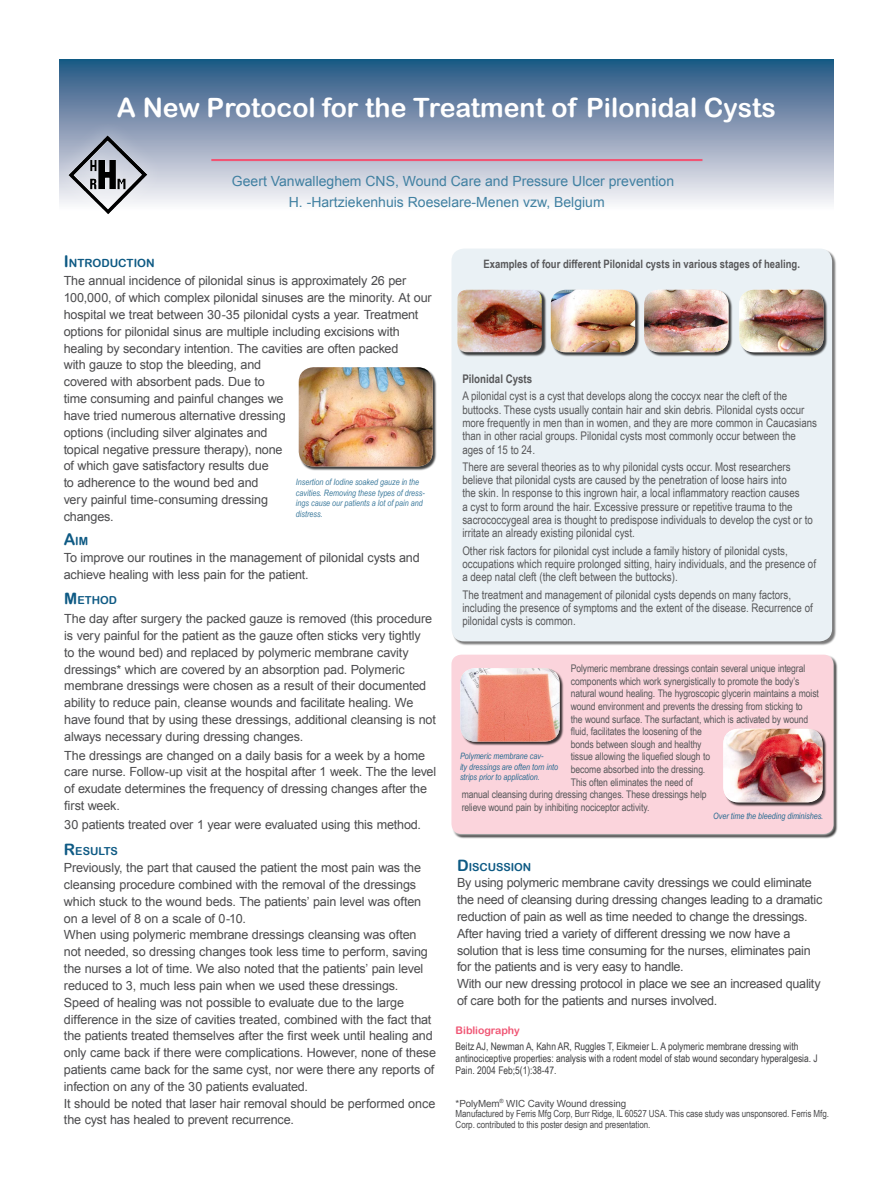
<style>
.page{position:relative;width:893px;height:1191px;background:#fff}
.page>*{position:absolute;margin:0;border:0;box-sizing:border-box;transform-origin:0 0}
.t1{font:26.6px "Arial Rounded MT Bold";color:#fff}
.t2{font:14px/21px "Arial";color:#4080a1}
.t3{font:12.6px/16.8px "Arial";letter-spacing:-.015em;color:#4b4b4d}
.t4{font:11.9px/13.3px "Arial Narrow";color:#58585a}
.t5{font:700 11.9px "Arial Narrow";color:#58585a}
.t6{font:700 11.55px "Arial Narrow";color:#58585a}
.t7{font:11.27px "Arial Rounded MT Bold";color:#0e5a84}
.t8{font:11.02px "Arial Rounded MT Bold";color:#0e5a84}
.t9{font:10.5px "Arial Narrow";letter-spacing:-.01em;color:#58585a}
.t10{font:10.5px/11.9px "Arial Narrow";color:#3e3e40}
.t11{font:10.5px "Arial Rounded MT Bold";color:#f05574}
.t12{font:9.8px/10.5px "Arial Narrow";letter-spacing:-.01em;color:#4b4b4d}
.t13{font:9.8px "Arial";letter-spacing:-.01em;color:#4b4b4d}
.t14{font:italic 8.75px/10.5px "Arial Narrow";color:#3e7b9d}
.t15{font:italic 8.75px/10.5px "Arial Narrow";color:#266a90}
.s1{font-size:16.1px}
.s2{font-size:15.75px}
</style>
<div class="page">
<div style="left:59px;top:60px;width:774px;height:151px;background:linear-gradient(to bottom,#265381,#fff9fb)"></div>
<div style="left:452px;top:249px;width:384px;height:397px;background:#000;opacity:.75"></div>
<div style="left:451px;top:248px;width:381px;height:393px;background:#eaf1f5;border-radius:13px"></div>
<div style="left:449px;top:652px;width:387px;height:184px;background:#fff;opacity:.75"></div>
<div style="left:451px;top:654px;width:382px;height:180px;background:#fbd4dc;border-radius:10px"></div>
<div style="left:299px;top:368px;width:138px;height:103px;background:#000;opacity:.75"></div>
<img style="left:299px;top:367px;width:134px;height:99px">
<hr style="left:211px;top:159px;width:491px;height:2px;background:#f05574">
<div style="left:645px;top:290px;width:88px;height:66px;background:#000;opacity:.75"></div>
<img style="left:644px;top:290px;width:84px;height:62px">
<div style="left:724px;top:729px;width:103px;height:77px;background:#000;opacity:.75"></div>
<img style="left:723px;top:729px;width:99px;height:73px">
<div style="left:461px;top:668px;width:103px;height:78px;background:#000;opacity:.75"></div>
<img style="left:460px;top:668px;width:100px;height:73px">
<div style="left:49px;top:116px;width:111px;height:111px;background:#fff;opacity:.75"></div>
<img style="left:69px;top:137px;width:62px;height:77px">
<div style="left:458px;top:290px;width:88px;height:66px;background:#000;opacity:.75"></div>
<img style="left:457px;top:290px;width:85px;height:62px">
<div style="left:551px;top:290px;width:88px;height:66px;background:#000;opacity:.75"></div>
<img style="left:551px;top:290px;width:84px;height:62px">
<div style="left:740px;top:290px;width:88px;height:66px;background:#000;opacity:.75"></div>
<img style="left:739px;top:290px;width:84px;height:62px">
<h1 class="t1" style="left:117px;top:92px;width:660px">A New Protocol for the Treatment of Pilonidal Cysts</h1>
<p class="t2" style="left:289px;top:171px;width:387px;text-indent:-57px">Geert Vanwalleghem CNS, Wound Care and Pressure Ulcer prevention<br>H. -Hartziekenhuis Roeselare-Menen vzw, Belgium</p>
<p class="t7" style="left:64px;top:256px;width:92px"><span class="s1">I</span>NTRODUCTION</p>
<p class="t3" style="left:64px;top:273px;width:369px">The annual incidence of pilonidal sinus is approximately 26 per 100,000, of which complex pilonidal sinuses are the minority. At our hospital we treat between 30-35 pilonidal cysts a year. Treatment options for pilonidal sinus are multiple including excisions with healing by secondary intention. The cavities are often packed<br>with gauze to stop the bleeding, and<br>covered with absorbent pads. Due to<br>time consuming and painful changes we<br>have tried numerous alternative dressing<br>options (including silver alginates and<br>topical negative pressure therapy), none<br>of which gave satisfactory results due<br>to adherence to the wound bed and<br>very painful time-consuming dressing<br>changes.</p>
<p class="t7" style="left:64px;top:535px;width:26px"><span class="s1">A</span>IM</p>
<p class="t3" style="left:64px;top:549px;width:358px">To improve our routines in the management of pilonidal cysts and achieve healing with less pain for the patient.</p>
<p class="t8" style="left:64px;top:594px;width:54px"><span class="s2">M</span> ETHOD</p>
<p class="t3" style="left:64px;top:610px;width:373px">The day after surgery the packed gauze is removed (this procedure is very painful for the patient as the gauze often sticks very tightly<br>to the wound bed) and replaced by polymeric membrane cavity dressings* which are covered by an absorption pad. Polymeric membrane dressings were chosen as a result of their documented ability to reduce pain, cleanse wounds and facilitate healing. We have found that by using these dressings, additional cleansing is not always necessary during dressing changes.</p>
<p class="t3" style="left:64px;top:747px;width:373px">The dressings are changed on a daily basis for a week by a home care nurse. Follow-up visit at the hospital after 1 week. The the level of exudate determines the frequency of dressing changes after the first week.</p>
<p class="t3" style="left:64px;top:816px;width:358px">30 patients treated over 1 year were evaluated using this method.</p>
<p class="t8" style="left:64px;top:845px;width:55px"><span class="s2">R</span> ESULTS</p>
<p class="t3" style="left:64px;top:859px;width:374px">Previously, the part that caused the patient the most pain was the cleansing procedure combined with the removal of the dressings which stuck to the wound beds. The patients’ pain level was often on a level of 8 on a scale of 0-10.<br>When using polymeric membrane dressings cleansing was often not needed, so dressing changes took less time to perform, saving the nurses a lot of time. We also noted that the patients’ pain level reduced to 3, much less pain when we used these dressings.<br>Speed of healing was not possible to evaluate due to the large difference in the size of cavities treated, combined with the fact that the patients treated themselves after the first week until healing and only came back if there were complications. However, none of these patients came back for the same cyst, nor were there any reports of infection on any of the 30 patients evaluated.<br>It should be noted that laser hair removal should be performed once the cyst has healed to prevent recurrence.</p>
<p class="t14" style="left:296px;top:476px;width:130px">Insertion of Iodine soaked gauze in the cavities. Removing these types of dress&shy;ings cause our patients a lot of pain and distress.</p>
<p class="t6" style="left:484px;top:255px;width:318px">Examples of four different Pilonidal cysts in various stages of healing.</p>
<p class="t5" style="left:462px;top:370px;width:71px">Pilonidal Cysts</p>
<p class="t4" style="left:462px;top:389px;width:356px">A pilonidal cyst is a cyst that develops along the coccyx near the cleft of the buttocks. These cysts usually contain hair and skin debris. Pilonidal cysts occur more frequently in men than in women, and they are more common in Caucasians than in other racial groups. Pilonidal cysts most commonly occur between the ages of 15 to 24.</p>
<p class="t4" style="left:462px;top:459px;width:352px">There are several theories as to why pilonidal cysts occur. Most researchers believe that pilonidal cysts are caused by the penetration of loose hairs into<br>the skin. In response to this ingrown hair, a local inflammatory reaction causes<br>a cyst to form around the hair. Excessive pressure or repetitive trauma to the sacrococcygeal area is thought to predispose individuals to develop the cyst or to irritate an already existing pilonidal cyst.</p>
<p class="t4" style="left:462px;top:543px;width:355px">Other risk factors for pilonidal cyst include a family history of pilonidal cysts, occupations which require prolonged sitting, hairy individuals, and the presence of a deep natal cleft (the cleft between the buttocks).</p>
<p class="t4" style="left:462px;top:587px;width:352px">The treatment and management of pilonidal cysts depends on many factors, including the presence of symptoms and the extent of the disease. Recurrence of pilonidal cysts is common.</p>
<p class="t9" style="left:571px;top:661px;width:236px">Polymeric membrane dressings contain several unique integral</p>
<p class="t9" style="left:571px;top:673px;width:230px">components which work synergistically to promote the body’s</p>
<p class="t9" style="left:571px;top:686px;width:250px">natural wound healing. The hygroscopic glycerin maintains a moist</p>
<p class="t9" style="left:571px;top:698px;width:233px">wound environment and prevents the dressing from sticking to</p>
<p class="t9" style="left:571px;top:711px;width:239px">the wound surface. The surfactant, which is activated by wound</p>
<p class="t9" style="left:571px;top:724px;width:133px">fluid, facilitates the loosening of the</p>
<p class="t9" style="left:571px;top:736px;width:132px">bonds between slough and healthy</p>
<p class="t9" style="left:571px;top:749px;width:141px">tissue allowing the liquefied slough to</p>
<p class="t9" style="left:571px;top:761px;width:136px">become absorbed into the dressing.</p>
<p class="t9" style="left:571px;top:774px;width:124px">This often eliminates the need of</p>
<p class="t9" style="left:462px;top:787px;width:246px">manual cleansing during dressing changes. These dressings help</p>
<p class="t9" style="left:462px;top:799px;width:189px">relieve wound pain by inhibiting nociceptor activity.</p>
<p class="t15" style="left:460px;top:750px;width:100px">Polymeric membrane cav-<br>ity dressings are often torn into strips prior to application.</p>
<p class="t15" style="left:713px;top:810px;width:112px">Over time the bleeding diminishes.</p>
<p class="t8" style="left:457px;top:860px;width:76px"><span class="s2">D</span>ISCUSSION</p>
<p class="t3" style="left:457px;top:874px;width:367px">By using polymeric membrane cavity dressings we could eliminate the need of cleansing during dressing changes leading to a dramatic reduction of pain as well as time needed to change the dressings.<br>After having tried a variety of different dressing we now have a solution that is less time consuming for the nurses, eliminates pain for the patients and is very easy to handle.<br>With our new dressing protocol in place we see an increased quality of care both for the patients and nurses involved.</p>
<p class="t11" style="left:456px;top:1024px;width:66px">Bibliography</p>
<p class="t10" style="left:456px;top:1040px;width:364px">Beitz AJ, Newman A, Kahn AR, Ruggles T, Eikmeier L. A polymeric membrane dressing with antinociceptive properties: analysis with a rodent model of stab wound secondary hyperalgesia. J<br>Pain. 2004 Feb;5(1):38-47.</p>
<p class="t13" style="left:456px;top:1096px;width:172px">*PolyMem<sup>®</sup> WIC Cavity Wound dressing</p>
<p class="t12" style="left:456px;top:1108px;width:375px">Manufactured by Ferris Mfg Corp, Burr Ridge, IL 60527 USA. This case study was unsponsored. Ferris Mfg.<br>Corp. contributed to this poster design and presentation.</p>
</div>
